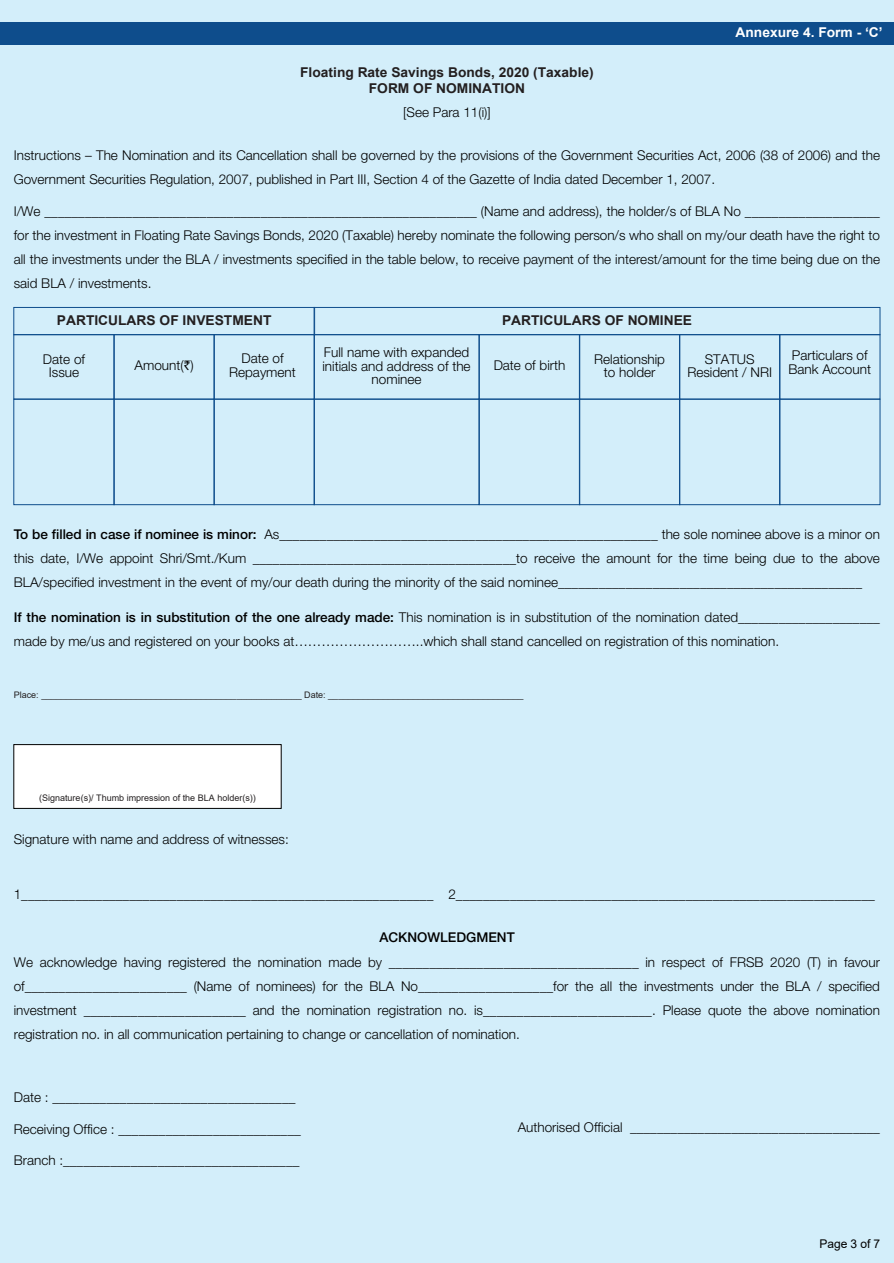
<style>
.page{position:relative;width:894px;height:1263px;background:#fff}
.page>*{position:absolute;margin:0;border:0;box-sizing:border-box;transform-origin:0 0}
.t1{font:300 13.5px/24px "Helvetica Neue CE";color:#000;text-align:center}
.t2{font:700 13.5px/16.2px "Arial";color:#231f20;text-align:center}
.t3{font:700 13.5px "Arial";color:#fff}
.t4{font:500 13.5px "Helvetica Neue CE";color:#000}
.t5{font:12px "Arial";letter-spacing:-.005em;color:#000}
.t6{font:9px "Arial";color:#231f20}
.s1{font-family:"Rupee";font-weight:400}
.s2{font-weight:500}
</style>
<div class="page">
<div style="left:0;top:0;width:893px;height:1263px;background:#d3eefa"></div>
<div style="left:0;top:23px;width:893px;height:22px;background:#0e4d8c"></div>
<div style="left:13px;top:744px;width:268px;height:64px;background:#fff;border:1px solid #000"></div>
<div style="left:13px;top:307px;width:302px;height:28px;border:1px solid #0e4d8c"></div>
<div style="left:13px;top:334px;width:102px;height:65px;border:1px solid #0e4d8c"></div>
<div style="left:13px;top:399px;width:102px;height:106px;border:1px solid #0e4d8c"></div>
<div style="left:113px;top:334px;width:102px;height:65px;border:1px solid #0e4d8c"></div>
<div style="left:113px;top:399px;width:102px;height:106px;border:1px solid #0e4d8c"></div>
<div style="left:213px;top:334px;width:102px;height:65px;border:1px solid #0e4d8c"></div>
<div style="left:213px;top:399px;width:102px;height:106px;border:1px solid #0e4d8c"></div>
<div style="left:313px;top:307px;width:567px;height:28px;border:1px solid #0e4d8c"></div>
<div style="left:313px;top:334px;width:166px;height:65px;border:1px solid #0e4d8c"></div>
<div style="left:313px;top:399px;width:166px;height:106px;border:1px solid #0e4d8c"></div>
<div style="left:478px;top:334px;width:102px;height:65px;border:1px solid #0e4d8c"></div>
<div style="left:478px;top:399px;width:102px;height:106px;border:1px solid #0e4d8c"></div>
<div style="left:578px;top:334px;width:102px;height:65px;border:1px solid #0e4d8c"></div>
<div style="left:578px;top:399px;width:102px;height:106px;border:1px solid #0e4d8c"></div>
<div style="left:678px;top:334px;width:102px;height:65px;border:1px solid #0e4d8c"></div>
<div style="left:678px;top:399px;width:102px;height:106px;border:1px solid #0e4d8c"></div>
<div style="left:778px;top:334px;width:102px;height:65px;border:1px solid #0e4d8c"></div>
<div style="left:778px;top:399px;width:102px;height:106px;border:1px solid #0e4d8c"></div>
<p class="t2" style="left:300px;top:64px;width:295px">Floating Rate Savings Bonds, 2020 (Taxable)<br>FORM OF NOMINATION</p>
<p class="t1" style="left:403px;top:100px;width:89px">[See Para 11(i)]</p>
<p class="t3" style="left:735px;top:23px;width:149px">Annexure 4. Form - ‘C’</p>
<p class="t1" style="left:14px;top:143px;width:867px;text-align:left">Instructions – The Nomination and its Cancellation shall be governed by the provisions of the Government Securities Act, 2006 (38 of 2006) and the<br>Government Securities Regulation, 2007, published in Part III, Section 4 of the Gazette of India dated December 1, 2007.</p>
<p class="t1" style="left:14px;top:199px;width:867px;text-align:justify">I/We ________________________________________________________________ (Name and address), the holder/s of BLA No ____________________ for the investment in Floating Rate Savings Bonds, 2020 (Taxable) hereby nominate the following person/s who shall on my/our death have the right to all the investments under the BLA / investments specified in the table below, to receive payment of the interest/amount for the time being due on the said BLA / investments.</p>
<p class="t2" style="left:57px;top:312px;width:216px">PARTICULARS OF INVESTMENT</p>
<p class="t1" style="left:43px;top:352px;width:44px;line-height:13.5px">Date of<br>Issue</p>
<p class="t1" style="left:134px;top:353px;width:61px">Amount(<span class="s1">`</span>)</p>
<p class="t1" style="left:229px;top:351px;width:68px;line-height:13.5px">Date of<br>Repayment</p>
<p class="t1" style="left:322px;top:345px;width:150px;line-height:13.5px">Full name with expanded initials and address of the nominee</p>
<p class="t2" style="left:502px;top:312px;width:191px">PARTICULARS OF NOMINEE</p>
<p class="t1" style="left:493px;top:353px;width:73px">Date of birth</p>
<p class="t1" style="left:594px;top:352px;width:72px;line-height:13.5px">Relationship to holder</p>
<p class="t1" style="left:687px;top:352px;width:86px;line-height:13.5px">STATUS<br>Resident / NRI</p>
<p class="t1" style="left:788px;top:349px;width:84px;line-height:13.5px;text-align:left">Particulars of<br>Bank Account</p>
<p class="t1" style="left:14px;top:522px;width:867px;text-align:justify"><span class="s2">To be filled in case if nominee is minor:</span> As________________________________________________________ the sole nominee above is a minor on this date, I/We appoint Shri/Smt./Kum _______________________________________to receive the amount for the time being due to the above BLA/specified investment in the event of my/our death during the minority of the said nominee_____________________________________________</p>
<p class="t1" style="left:14px;top:605px;width:867px;text-align:left"><span class="s2">If the nomination is in substitution of the one already made:</span> This nomination is in substitution of the nomination dated_____________________ made by me/us and registered on your books at………………………..which shall stand cancelled on registration of this nomination.</p>
<p class="t6" style="left:14px;top:688px;width:511px">Place: ____________________________________________________ Date: _______________________________________</p>
<p class="t6" style="left:39px;top:792px;width:218px">(Signature(s)/ Thumb impression of the BLA holder(s))</p>
<p class="t1" style="left:14px;top:827px;width:276px">Signature with name and address of witnesses:</p>
<p class="t1" style="left:14px;top:882px;width:862px">1_____________________________________________________________ 2______________________________________________________________</p>
<p class="t4" style="left:379px;top:929px;width:137px">ACKNOWLEDGMENT</p>
<p class="t1" style="left:14px;top:950px;width:867px;text-align:justify">We acknowledge having registered the nomination made by _____________________________________ in respect of FRSB 2020 (T) in favour of________________________ (Name of nominees) for the BLA No____________________for the all the investments under the BLA / specified investment ________________________ and the nomination registration no. is_________________________. Please quote the above nomination registration no. in all communication pertaining to change or cancellation of nomination.</p>
<p class="t1" style="left:14px;top:1085px;width:283px">Date : ____________________________________</p>
<p class="t1" style="left:14px;top:1148px;width:287px">Branch :___________________________________</p>
<p class="t1" style="left:517px;top:1115px;width:364px">Authorised Official _____________________________________</p>
<p class="t5" style="left:819px;top:1235px;width:62px">Page 3 of 7</p>
</div>
